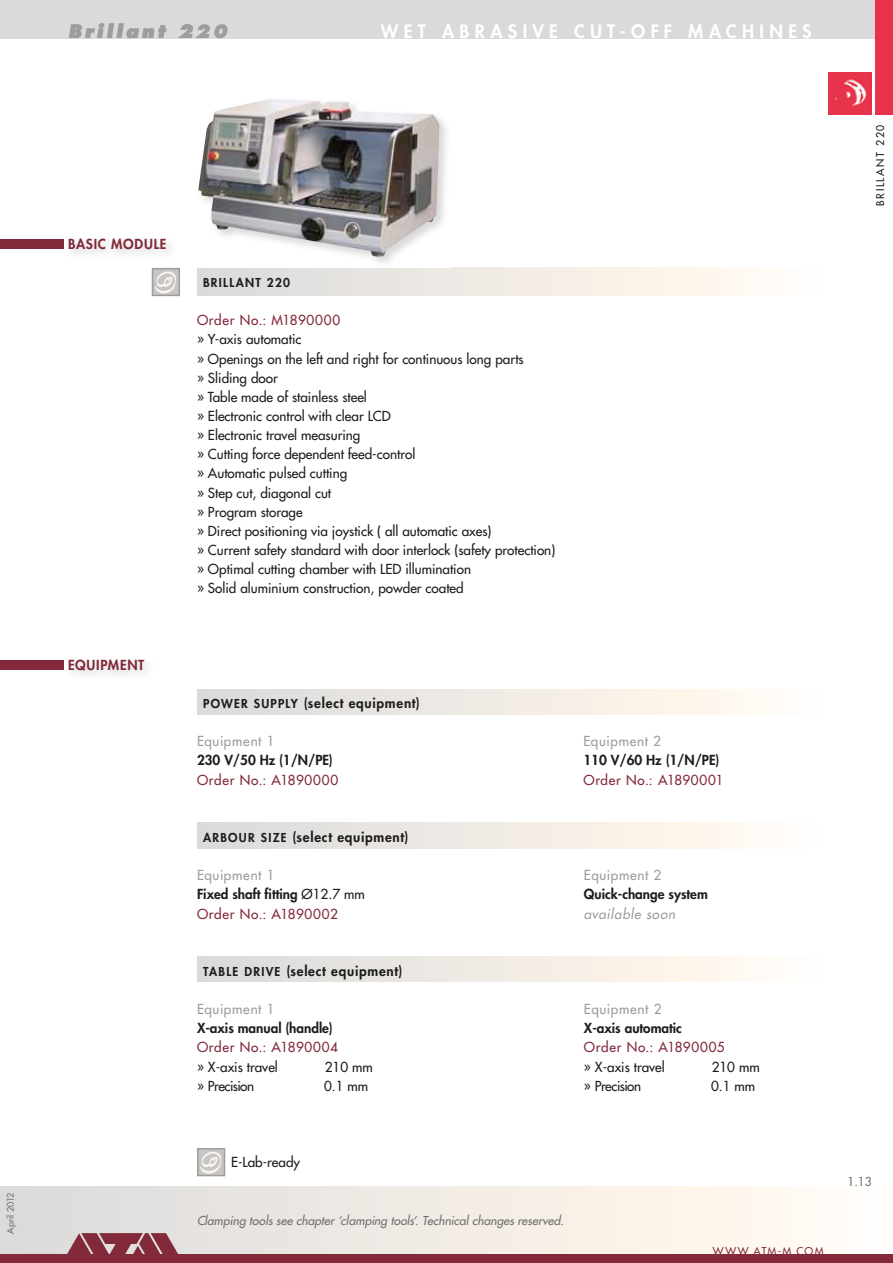
<style>
.page{position:relative;width:893px;height:1263px;background:#fff}
.page>*{position:absolute;margin:0;border:0;box-sizing:border-box;transform-origin:0 0}
.t1{font:800 18px "Futura Std";letter-spacing:.295em;color:#fff}
.t2{font:italic 800 18px "Futura Std";letter-spacing:.165em;color:#9d9d9c}
.t3{font:500 13.5px/19.2px "Futura Std";color:#1d1d1b}
.t4{font:800 13.5px/19.2px "Futura Std";color:#1d1d1b}
.t5{font:500 13.5px "Futura Std";letter-spacing:.055em;color:#822a3a}
.t6{font:800 13.5px "Futura Std";letter-spacing:.055em;color:#1d1d1b}
.t7{font:500 13.5px "Futura Std";letter-spacing:.045em;color:#9d9d9c}
.t8{font:800 13.5px "Futura Std";letter-spacing:.055em;color:#822a3a}
.t9{font:500 13.5px "Futura Std";letter-spacing:-.04em;color:#1d1d1b}
.t10{font:italic 500 13.5px "Futura Std";letter-spacing:.05em;color:#9d9d9c}
.t11{font:italic 500 12px "Futura Std";letter-spacing:.005em;color:#706f6f}
.t12{font:800 12px "Futura Std";letter-spacing:.105em;color:#1d1d1b}
.t13{font:500 12px "Futura Std";color:#706f6f}
.t14{font:500 10.5px "Futura Std";letter-spacing:.115em;color:#822a3a}
.t15{font:500 10.5px "Futura Std";letter-spacing:.15em;color:#1d1d1b}
.t16{font:500 9px "Futura Std";letter-spacing:-.005em;color:#706f6f}
.s1{font-size:12px}
.s2{font-weight:500;color:#9d9d9c}
.s3{font-weight:500}
</style>
<div class="page">
<div style="left:0;top:1186px;width:893px;height:77px;background:linear-gradient(to right,#dcdbd9,#fffdf4)"></div>
<div style="left:0;top:0;width:893px;height:39px;background:#dadada"></div>
<img style="left:829px;top:72px;width:42px;height:43px">
<div style="left:0;top:1254px;width:893px;height:9px;background:#822a3a"></div>
<svg style="left:67px;top:1233px;width:112px;height:21px;background:#9a5863"></svg>
<div style="left:876px;top:0;width:17px;height:115px;background:#e7344c"></div>
<div style="left:0;top:660px;width:64px;height:10px;background:#822a3a"></div>
<div style="left:0;top:239px;width:64px;height:10px;background:#822a3a"></div>
<div style="left:197px;top:268px;width:628px;height:28px;background:linear-gradient(to right,#dcdad8,#fffef5)"></div>
<svg style="left:152px;top:268px;width:28px;height:28px"></svg>
<div style="left:197px;top:689px;width:628px;height:25px;background:linear-gradient(to right,#dcdad8,#fffef5)"></div>
<div style="left:197px;top:822px;width:628px;height:26px;background:linear-gradient(to right,#dcdad8,#fffef5)"></div>
<svg style="left:197px;top:1148px;width:28px;height:28px"></svg>
<div style="left:197px;top:957px;width:629px;height:25px;background:linear-gradient(to right,#dcdad8,#fffef5)"></div>
<img style="left:371px;top:118px;width:75px;height:145px">
<img style="left:198px;top:99px;width:241px;height:158px">
<p class="t16" style="left:5px;top:1233px;width:43px;rotate:-90deg">April 2012</p>
<h1 class="t2" style="left:68px;top:20px;width:161px">Brillant 220</h1>
<h1 class="t1" style="left:381px;top:20px;width:432px">WET ABRASIVE CUT-OFF MACHINES</h1>
<p class="t8" style="left:68px;top:235px;width:100px">BASIC MODULE</p>
<p class="t8" style="left:68px;top:656px;width:78px">EQUIPMENT</p>
<p class="t12" style="left:203px;top:275px;width:89px">BRILLANT 220</p>
<p class="t5" style="left:197px;top:312px;width:145px">Order No.: M1890000</p>
<p class="t3" style="left:197px;top:330px;width:360px">» Y-axis automatic<br>» Openings on the left and right for continuous long parts<br>» Sliding door<br>» Table made of stainless steel<br>» Electronic control with clear LCD<br>» Electronic travel measuring<br>» Cutting force dependent feed-control<br>» Automatic pulsed cutting<br>» Step cut, diagonal cut<br>» Program storage<br>» Direct positioning via joystick ( all automatic axes)<br>» Current safety standard with door interlock (safety protection) » Optimal cutting chamber with LED illumination<br>» Solid aluminium construction, powder coated</p>
<p class="t15" style="left:874px;top:206px;width:83px;rotate:-90deg">BRILLANT 220</p>
<p class="t6" style="left:203px;top:694px;width:218px"><span class="s1">POWER SUPPLY</span> (select equipment)</p>
<p class="t7" style="left:197px;top:733px;width:79px">Equipment 1</p>
<p class="t7" style="left:583px;top:733px;width:79px">Equipment 2</p>
<p class="t4" style="left:197px;top:751px;width:137px">230 V/50 Hz (1/N/PE)</p>
<p class="t4" style="left:583px;top:751px;width:137px">110 V/60 Hz (1/N/PE)</p>
<p class="t5" style="left:197px;top:771px;width:143px">Order No.: A1890000</p>
<p class="t5" style="left:583px;top:771px;width:142px">Order No.: A1890001</p>
<p class="t6" style="left:203px;top:828px;width:207px"><span class="s1">ARBOUR SIZE</span> (select equipment)</p>
<p class="t4" style="left:197px;top:866px;width:169px"><span class="s2">Equipment 1<br></span>Fixed shaft fitting <span class="s3">Ø12.7 mm</span></p>
<p class="t7" style="left:584px;top:867px;width:79px">Equipment 2</p>
<p class="t4" style="left:584px;top:885px;width:125px">Quick-change system</p>
<p class="t5" style="left:197px;top:905px;width:142px">Order No.: A1890002</p>
<p class="t10" style="left:584px;top:905px;width:93px">available soon</p>
<p class="t6" style="left:203px;top:962px;width:201px"><span class="s1">TABLE DRIVE</span> (select equipment)</p>
<p class="t7" style="left:197px;top:1001px;width:79px">Equipment 1</p>
<p class="t4" style="left:197px;top:1019px;width:137px">X-axis manual (handle)</p>
<p class="t5" style="left:197px;top:1039px;width:142px">Order No.: A1890004</p>
<p class="t3" style="left:197px;top:1057px;width:82px">» X-axis travel</p>
<p class="t3" style="left:325px;top:1057px;width:50px">210 mm</p>
<p class="t9" style="left:197px;top:1077px;width:59px">» Precision</p>
<p class="t3" style="left:324px;top:1076px;width:46px">0.1 mm</p>
<p class="t7" style="left:584px;top:1001px;width:79px">Equipment 2</p>
<p class="t4" style="left:584px;top:1019px;width:99px">X-axis automatic</p>
<p class="t5" style="left:584px;top:1039px;width:142px">Order No.: A1890005</p>
<p class="t3" style="left:584px;top:1057px;width:82px">» X-axis travel</p>
<p class="t3" style="left:712px;top:1057px;width:50px">210 mm</p>
<p class="t9" style="left:584px;top:1077px;width:59px">» Precision</p>
<p class="t3" style="left:711px;top:1076px;width:46px">0.1 mm</p>
<p class="t3" style="left:231px;top:1153px;width:71px">E-Lab-ready</p>
<p class="t11" style="left:197px;top:1213px;width:368px">Clamping tools see chapter ‘clamping tools‘. Technical changes reserved.</p>
<p class="t14" style="left:713px;top:1244px;width:112px">WWW.ATM-M.COM</p>
<p class="t13" style="left:847px;top:1174px;width:26px">1.13</p>
</div>
